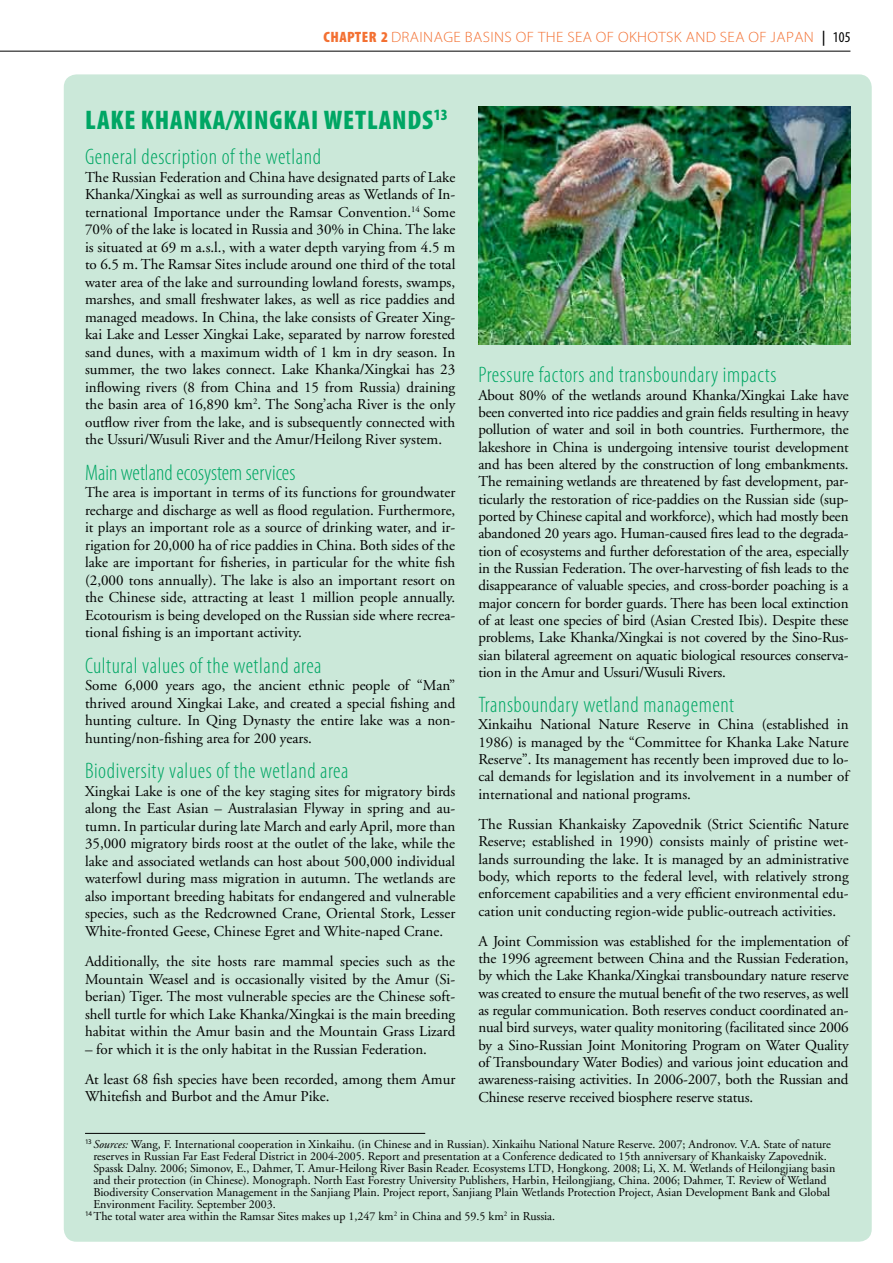
<style>
.page{position:relative;width:893px;height:1263px;background:#fff}
.page>*{position:absolute;margin:0;border:0;box-sizing:border-box;transform-origin:0 0}
.t1{font:900 condensed 27px "Myriad Pro";letter-spacing:.03em;color:#00a664}
.t2{font:300 condensed 22.5px "Myriad Pro";letter-spacing:.025em;color:#00a664}
.t3{font:300 condensed 22.5px "Myriad Pro";color:#00a664}
.t4{font:15px/17.5px "Adobe Garamond";color:#000;text-align:justify}
.t5{font:300 15px "Myriad Pro";letter-spacing:.025em;color:#f37032;scale:1.05 1}
.t6{font:12px "Adobe Garamond";color:#000}
.s1{font-weight:900;font-stretch:condensed}
.s2{font-weight:600;font-stretch:condensed;color:#000}
.s3{font-weight:400;font-stretch:condensed;color:#000}
.s4{font-style:italic}
</style>
<div class="page">
<div style="left:64px;top:74px;width:808px;height:1168px;background:#cbe8d9;border-radius:13px"></div>
<hr style="left:85px;top:1133px;width:340px;height:1px;background:#000">
<img style="left:479px;top:106px;width:371px;height:238px">
<hr style="left:0;top:51px;width:850px;height:1px;background:#000">
<p class="t5" style="left:323px;top:29px;width:503px"><span class="s1">CHAPTER 2</span> DRAINAGE BASINS OF THE SEA OF OKHOTSK AND SEA OF JAPAN <span class="s2">|</span> <span class="s3">105</span></p>
<h1 class="t1" style="left:85px;top:105px;width:364px">LAKE KHANKA/XINGKAI WETLANDS<sup>13</sup></h1>
<h2 class="t2" style="left:85px;top:145px;width:237px">General description of the wetland</h2>
<p class="t4" style="left:85px;top:169px;width:372px">The Russian Federation and China have designated parts of Lake Khanka/Xingkai as well as surrounding areas as Wetlands of In&shy;ternational Importance under the Ramsar Convention.<sup>14</sup> Some 70% of the lake is located in Russia and 30% in China. The lake is situated at 69 m a.s.l., with a water depth varying from 4.5 m to 6.5 m. The Ramsar Sites include around one third of the total water area of the lake and surrounding lowland forests, swamps, marshes, and small freshwater lakes, as well as rice paddies and managed meadows. In China, the lake consists of Greater Xing&shy;kai Lake and Lesser Xingkai Lake, separated by narrow forested sand dunes, with a maximum width of 1 km in dry season. In summer, the two lakes connect. Lake Khanka/Xingkai has 23 inflowing rivers (8 from China and 15 from Russia) draining the basin area of 16,890 km<sup>2</sup>. The Song’acha River is the only outflow river from the lake, and is subsequently connected with the Ussuri/Wusuli River and the Amur/Heilong River system.</p>
<h2 class="t3" style="left:85px;top:460px;width:212px">Main wetland ecosystem services</h2>
<p class="t4" style="left:85px;top:484px;width:372px">The area is important in terms of its functions for groundwater recharge and discharge as well as flood regulation. Furthermore, it plays an important role as a source of drinking water, and ir&shy;rigation for 20,000 ha of rice paddies in China. Both sides of the lake are important for fisheries, in particular for the white fish (2,000 tons annually). The lake is also an important resort on the Chinese side, attracting at least 1 million people annually.<br>Ecotourism is being developed on the Russian side where recrea&shy;tional fishing is an important activity.</p>
<h2 class="t2" style="left:85px;top:653px;width:238px">Cultural values of the wetland area</h2>
<p class="t4" style="left:85px;top:677px;width:372px">Some 6,000 years ago, the ancient ethnic people of “Man” thrived around Xingkai Lake, and created a special fishing and hunting culture. In Qing Dynasty the entire lake was a non&shy;hunting/non-fishing area for 200 years.</p>
<h2 class="t2" style="left:85px;top:759px;width:265px">Biodiversity values of the wetland area</h2>
<p class="t4" style="left:85px;top:783px;width:372px">Xingkai Lake is one of the key staging sites for migratory birds along the East Asian – Australasian Flyway in spring and au&shy;tumn. In particular during late March and early April, more than 35,000 migratory birds roost at the outlet of the lake, while the lake and associated wetlands can host about 500,000 individual waterfowl during mass migration in autumn. The wetlands are also important breeding habitats for endangered and vulnerable species, such as the Redcrowned Crane, Oriental Stork, Lesser White-fronted Geese, Chinese Egret and White-naped Crane.</p>
<p class="t4" style="left:85px;top:953px;width:372px">Additionally, the site hosts rare mammal species such as the Mountain Weasel and is occasionally visited by the Amur (Si&shy;berian) Tiger. The most vulnerable species are the Chinese soft&shy;shell turtle for which Lake Khanka/Xingkai is the main breeding habitat within the Amur basin and the Mountain Grass Lizard</p>
<p class="t4" style="left:85px;top:1034px;width:372px;line-height:30.3px">– for which it is the only habitat in the Russian Federation.<br>At least 68 fish species have been recorded, among them Amur</p>
<p class="t4" style="left:85px;top:1088px;width:246px">Whitefish and Burbot and the Amur Pike.</p>
<h2 class="t2" style="left:478px;top:363px;width:300px">Pressure factors and transboundary impacts</h2>
<p class="t4" style="left:478px;top:387px;width:372px">About 80% of the wetlands around Khanka/Xingkai Lake have been converted into rice paddies and grain fields resulting in heavy pollution of water and soil in both countries. Furthermore, the lakeshore in China is undergoing intensive tourist development and has been altered by the construction of long embankments.<br>The remaining wetlands are threatened by fast development, par&shy;ticularly the restoration of rice-paddies on the Russian side (sup&shy;ported by Chinese capital and workforce), which had mostly been abandoned 20 years ago. Human-caused fires lead to the degrada&shy;tion of ecosystems and further deforestation of the area, especially in the Russian Federation. The over-harvesting of fish leads to the disappearance of valuable species, and cross-border poaching is a major concern for border guards. There has been local extinction of at least one species of bird (Asian Crested Ibis). Despite these problems, Lake Khanka/Xingkai is not covered by the Sino-Rus&shy;sian bilateral agreement on aquatic biological resources conserva&shy;tion in the Amur and Ussuri/Wusuli Rivers.</p>
<h2 class="t2" style="left:478px;top:693px;width:257px">Transboundary wetland management</h2>
<p class="t4" style="left:478px;top:716px;width:372px">Xinkaihu National Nature Reserve in China (established in 1986) is managed by the “Committee for Khanka Lake Nature Reserve”. Its management has recently been improved due to lo&shy;cal demands for legislation and its involvement in a number of international and national programs.</p>
<p class="t4" style="left:478px;top:816px;width:372px">The Russian Khankaisky Zapovednik (Strict Scientific Nature Reserve; established in 1990) consists mainly of pristine wet&shy;lands surrounding the lake. It is managed by an administrative body, which reports to the federal level, with relatively strong enforcement capabilities and a very efficient environmental edu&shy;cation unit conducting region-wide public-outreach activities.</p>
<p class="t4" style="left:478px;top:932px;width:372px">A Joint Commission was established for the implementation of the 1996 agreement between China and the Russian Federation, by which the Lake Khanka/Xingkai transboundary nature reserve was created to ensure the mutual benefit of the two reserves, as well as regular communication. Both reserves conduct coordinated an&shy;nual bird surveys, water quality monitoring (facilitated since 2006 by a Sino-Russian Joint Monitoring Program on Water Quality of Transboundary Water Bodies) and various joint education and awareness-raising activities. In 2006-2007, both the Russian and Chinese reserve received biosphere reserve status.</p>
<p class="t6" style="left:85px;top:1138px;width:747px"><sup>13</sup> <span class="s4">Sources:</span> Wang, F. International cooperation in Xinkaihu. (in Chinese and in Russian). Xinkaihu National Nature Reserve. 2007; Andronov. V.A. State of nature</p>
<p class="t6" style="left:93px;top:1150px;width:735px">reserves in Russian Far East Federal District in 2004-2005. Report and presentation at a Conference dedicated to 15th anniversary of Khankaisky Zapovednik.</p>
<p class="t6" style="left:93px;top:1162px;width:743px">Spassk Dalny. 2006; Simonov, E., Dahmer, T. Amur-Heilong River Basin Reader. Ecosystems LTD, Hongkong. 2008; Li, X. M. Wetlands of Heilongjiang basin</p>
<p class="t6" style="left:93px;top:1174px;width:735px">and their protection (in Chinese). Monograph. North East Forestry University Publishers, Harbin, Heilongjiang, China. 2006; Dahmer, T. Review of Wetland</p>
<p class="t6" style="left:93px;top:1186px;width:738px">Biodiversity Conservation Management in the Sanjiang Plain. Project report, Sanjiang Plain Wetlands Protection Project, Asian Development Bank and Global</p>
<p class="t6" style="left:93px;top:1198px;width:184px">Environment Facility. September 2003.</p>
<p class="t6" style="left:85px;top:1210px;width:472px"><sup>14</sup> The total water area within the Ramsar Sites makes up 1,247 km<sup>2</sup> in China and 59.5 km<sup>2</sup> in Russia.</p>
</div>
